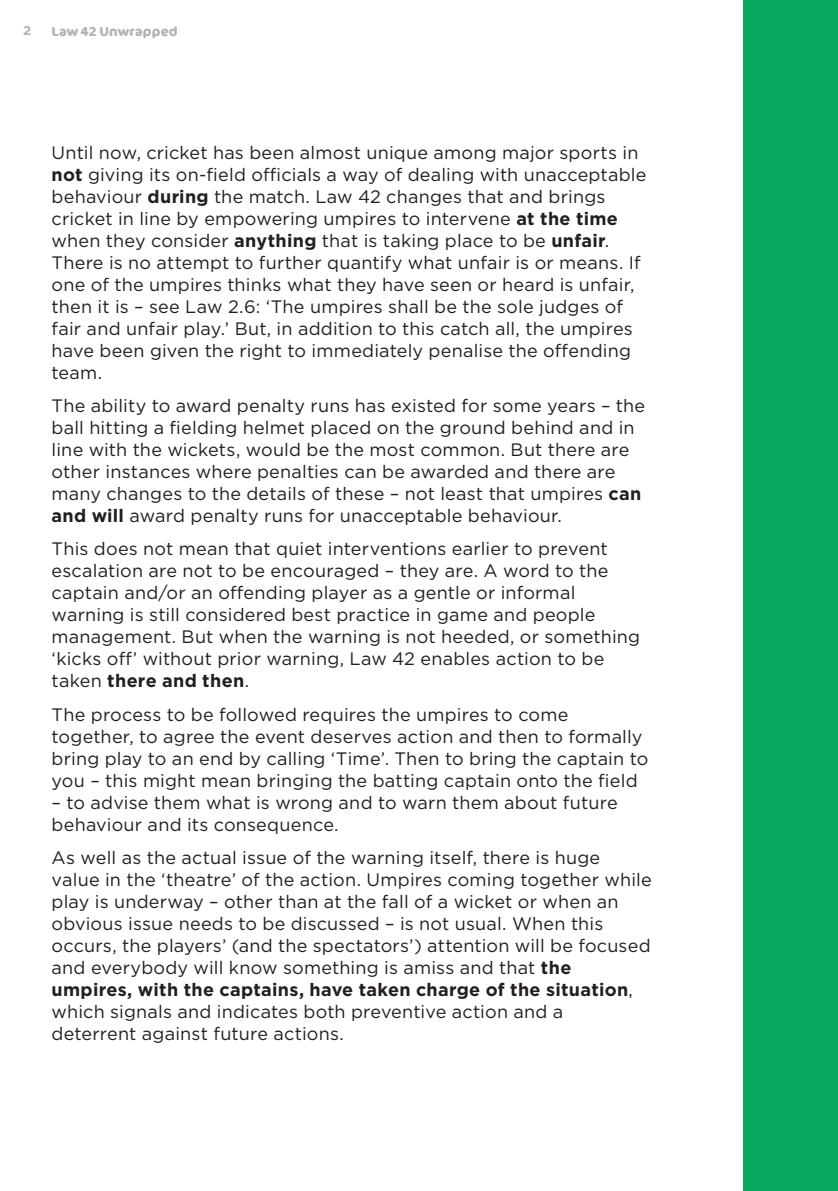
<style>
.page{position:relative;width:838px;height:1191px;background:#fff}
.page>*{position:absolute;margin:0;border:0;box-sizing:border-box;transform-origin:0 0}
.t1{font:18px/22px "Gotham";letter-spacing:.01em;color:#231f20}
.t2{font:700 13px "Cocon";letter-spacing:.01em;color:#b2b3b7}
.t3{font:700 13px "Gotham";color:#b2b3b7}
.s1{font-weight:700}
</style>
<div class="page">
<div style="left:743px;top:0;width:95px;height:1191px;background:#0ba860"></div>
<p class="t3" style="left:23px;top:22px;width:10px">2</p>
<p class="t2" style="left:52px;top:23px;width:128px">Law 42 Unwrapped</p>
<p class="t1" style="left:52px;top:141px;width:596px">Until now, cricket has been almost unique among major sports in <span class="s1">not</span> giving its on-field officials a way of dealing with unacceptable behaviour <span class="s1">during</span> the match. Law 42 changes that and brings cricket in line by empowering umpires to intervene <span class="s1">at the time </span>when they consider <span class="s1">anything</span> that is taking place to be <span class="s1">unfair</span>.<br>There is no attempt to further quantify what unfair is or means. If one of the umpires thinks what they have seen or heard is unfair, then it is – see Law 2.6: ‘The umpires shall be the sole judges of fair and unfair play.’ But, in addition to this catch all, the umpires have been given the right to immediately penalise the offending team.</p>
<p class="t1" style="left:52px;top:394px;width:595px">The ability to award penalty runs has existed for some years – the ball hitting a fielding helmet placed on the ground behind and in line with the wickets, would be the most common. But there are other instances where penalties can be awarded and there are many changes to the details of these – not least that umpires <span class="s1">can and will</span> award penalty runs for unacceptable behaviour.</p>
<p class="t1" style="left:52px;top:537px;width:590px">This does not mean that quiet interventions earlier to prevent escalation are not to be encouraged – they are. A word to the captain and/or an offending player as a gentle or informal warning is still considered best practice in game and people management. But when the warning is not heeded, or something ‘kicks off’ without prior warning, Law 42 enables action to be taken <span class="s1">there and then</span>.</p>
<p class="t1" style="left:52px;top:703px;width:598px">The process to be followed requires the umpires to come together, to agree the event deserves action and then to formally bring play to an end by calling ‘Time’. Then to bring the captain to you – this might mean bringing the batting captain onto the field</p>
<p class="t1" style="left:52px;top:791px;width:568px">– to advise them what is wrong and to warn them about future behaviour and its consequence.</p>
<p class="t1" style="left:52px;top:846px;width:602px">As well as the actual issue of the warning itself, there is huge value in the ‘theatre’ of the action. Umpires coming together while play is underway – other than at the fall of a wicket or when an obvious issue needs to be discussed – is not usual. When this occurs, the players’ (and the spectators’) attention will be focused and everybody will know something is amiss and that <span class="s1">the umpires, with the captains, have taken charge of the situation</span>, which signals and indicates both preventive action and a deterrent against future actions.</p>
</div>
